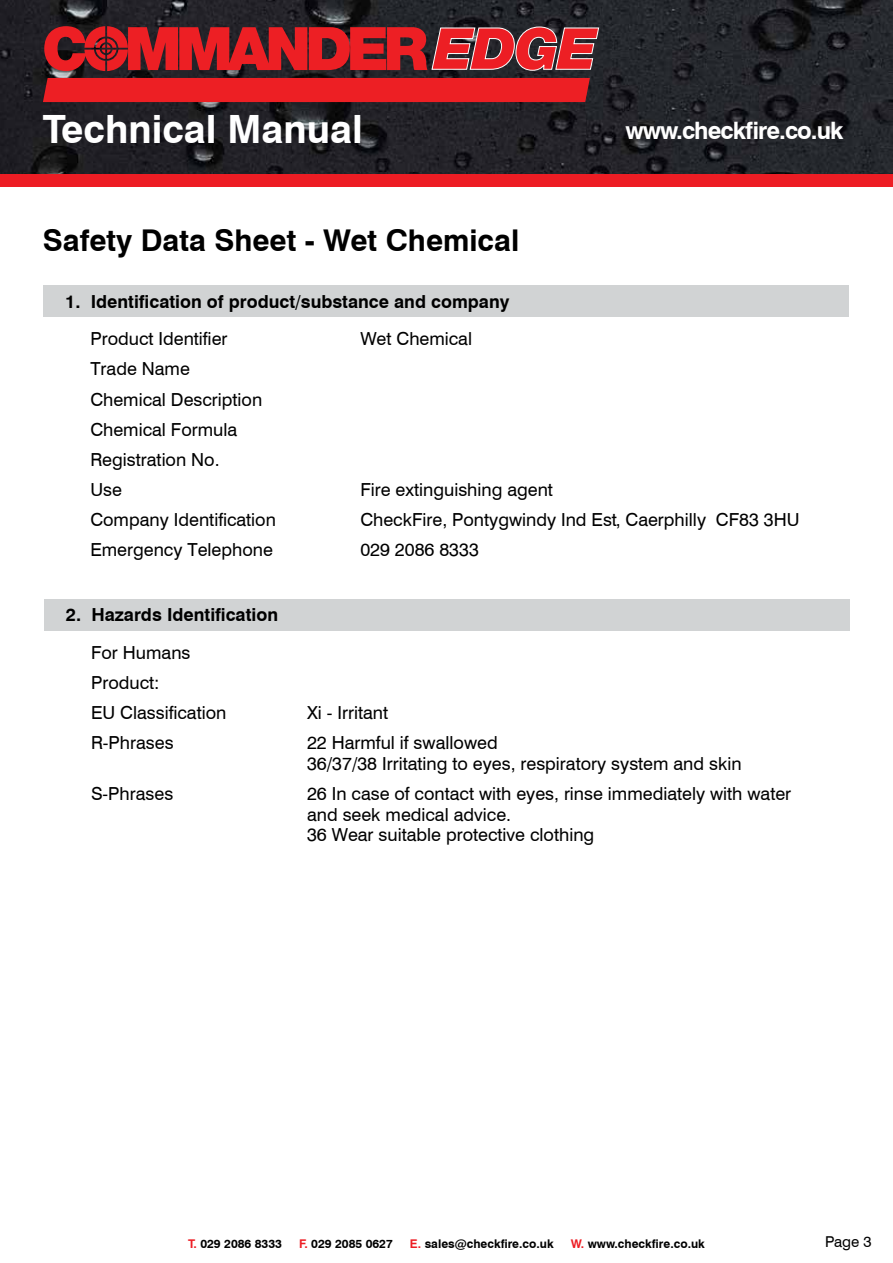
<style>
.page{position:relative;width:893px;height:1263px;background:#fff}
.page>*{position:absolute;margin:0;border:0;box-sizing:border-box;transform-origin:0 0}
.t1{font:700 39px "Swiss 721 BT";color:#fff}
.t2{font:700 30px "Swiss 721 BT";color:#000}
.t3{font:700 24px "Swiss 721 BT";letter-spacing:-.04em;color:#fff}
.t4{font:18px/30.2px "Swiss 721";color:#000}
.t5{font:700 18px "Swiss 721 BT";color:#000}
.t6{font:15px "Swiss 721 BT";color:#000}
.t7{font:700 12px "Swiss 721 BT";color:#000}
.s1{color:#ed1d24}
</style>
<div class="page">
<img style="left:0;top:0;width:893px;height:174px">
<div style="left:0;top:174px;width:893px;height:13px;background:#ed1d24"></div>
<div style="left:43px;top:78px;width:547px;height:24px;background:#ed1f24"></div>
<svg style="left:44px;top:26px;width:555px;height:45px;background:#b0272c"></svg>
<div style="left:44px;top:285px;width:805px;height:32px;background:#d1d3d4"></div>
<div style="left:45px;top:599px;width:805px;height:31px;background:#d1d3d4"></div>
<h1 class="t1" style="left:43px;top:106px;width:321px">Technical Manual</h1>
<h3 class="t3" style="left:625px;top:116px;width:219px">www.checkfire.co.uk</h3>
<h2 class="t2" style="left:43px;top:222px;width:478px">Safety Data Sheet - Wet Chemical</h2>
<p class="t5" style="left:65px;top:290px;width:446px">1. Identification of product/substance and company</p>
<p class="t4" style="left:90px;top:323px;width:139px">Product Identifier</p>
<p class="t4" style="left:360px;top:323px;width:113px">Wet Chemical</p>
<p class="t4" style="left:90px;top:353px;width:173px">Trade Name<br>Chemical Description<br>Chemical Formula<br>Registration No.<br>Use</p>
<p class="t4" style="left:360px;top:474px;width:194px">Fire extinguishing agent</p>
<p class="t4" style="left:90px;top:504px;width:187px">Company Identification</p>
<p class="t4" style="left:360px;top:504px;width:441px">CheckFire, Pontygwindy Ind Est, Caerphilly CF83 3HU</p>
<p class="t4" style="left:90px;top:534px;width:184px">Emergency Telephone</p>
<p class="t4" style="left:360px;top:534px;width:120px">029 2086 8333</p>
<p class="t5" style="left:66px;top:604px;width:214px">2. Hazards Identification</p>
<p class="t4" style="left:91px;top:637px;width:137px">For Humans<br>Product:<br>EU Classification</p>
<p class="t4" style="left:307px;top:697px;width:83px">Xi - Irritant</p>
<p class="t4" style="left:91px;top:727px;width:84px">R-Phrases</p>
<p class="t4" style="left:307px;top:732px;width:436px;line-height:20.5px">22 Harmful if swallowed<br>36/37/38 Irritating to eyes, respiratory system and skin</p>
<p class="t4" style="left:91px;top:778px;width:84px">S-Phrases</p>
<p class="t4" style="left:307px;top:783px;width:486px;line-height:20.5px">26 In case of contact with eyes, rinse immediately with water and seek medical advice.<br>36 Wear suitable protective clothing</p>
<p class="t7" style="left:188px;top:1236px;width:95px"><span class="s1">T.</span> 029 2086 8333</p>
<p class="t7" style="left:299px;top:1236px;width:95px"><span class="s1">F.</span> 029 2085 0627</p>
<p class="t7" style="left:410px;top:1236px;width:145px"><span class="s1">E.</span> sales@checkfire.co.uk</p>
<p class="t7" style="left:571px;top:1236px;width:136px"><span class="s1">W.</span> www.checkfire.co.uk</p>
<p class="t6" style="left:825px;top:1232px;width:48px">Page 3</p>
</div>
